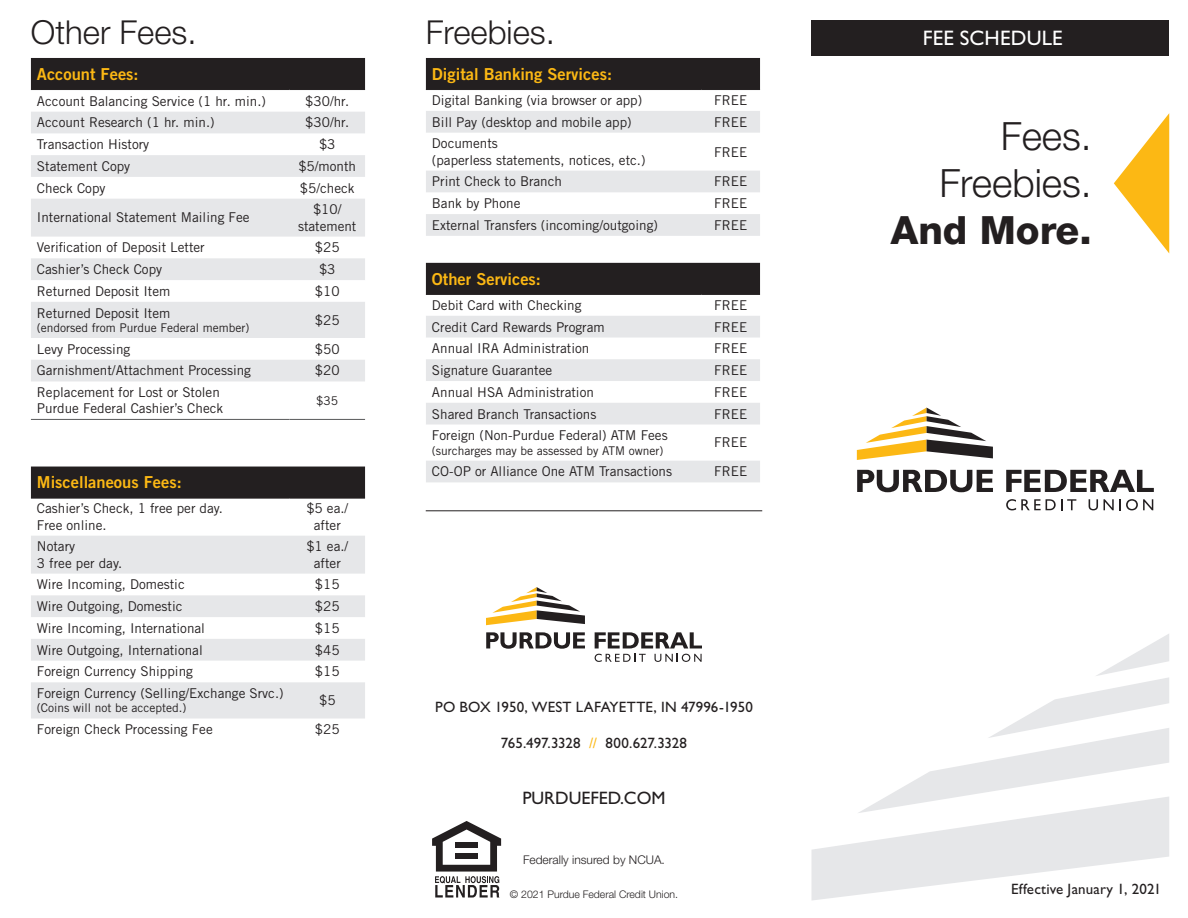
<style>
.page{position:relative;width:1188px;height:918px;background:#fff}
.page>*{position:absolute;margin:0;border:0;box-sizing:border-box;transform-origin:0 0}
.t1{font:300 39px "Helvetica Neue LT Std";color:#231f20}
.t2{font:800 39px "Helvetica Neue LT Std";color:#231f20}
.t3{font:300 33px "Helvetica Neue LT Std";color:#231f20}
.t4{font:21px "Gill Sans Std";letter-spacing:.01em;color:#fff}
.t5{font:18px "Gill Sans Std";color:#231f20}
.t6{font:16.5px "Trade Gothic LT Std Bd 2";color:#fcb814}
.t7{font:15px "Gill Sans Std";letter-spacing:.005em;color:#231f20}
.t8{font:13.5px/16.2px "Trade Gothic LT Std";color:#231f20;text-align:center}
.t9{font:12px "Trade Gothic LT Std";color:#231f20}
.t10{font:300 12px "Helvetica Neue LT Std";color:#231f20}
.t11{font:300 10.5px "Helvetica Neue LT Std";color:#231f20}
.s1{color:#fcb814}
</style>
<div class="page">
<svg style="left:1114px;top:113px;width:55px;height:140px"></svg>
<div style="left:812px;top:20px;width:357px;height:36px;background:#231f20"></div>
<svg style="left:857px;top:408px;width:136px;height:52px"></svg>
<svg style="left:857px;top:470px;width:136px;height:22px"></svg>
<svg style="left:1006px;top:470px;width:148px;height:22px"></svg>
<svg style="left:1006px;top:499px;width:70px;height:11px"></svg>
<svg style="left:1089px;top:499px;width:9px;height:11px"></svg>
<svg style="left:1104px;top:499px;width:49px;height:11px"></svg>
<svg style="left:486px;top:587px;width:99px;height:38px"></svg>
<svg style="left:486px;top:632px;width:99px;height:17px"></svg>
<svg style="left:595px;top:632px;width:107px;height:16px"></svg>
<svg style="left:595px;top:654px;width:51px;height:8px"></svg>
<svg style="left:655px;top:654px;width:47px;height:8px"></svg>
<div style="left:426px;top:58px;width:334px;height:31px;background:#231f20"></div>
<svg style="left:426px;top:111px;width:334px;height:125px"></svg>
<hr style="left:426px;top:89px;width:276px;height:1px;background:#231f20">
<hr style="left:702px;top:89px;width:58px;height:1px;background:#231f20">
<div style="left:426px;top:263px;width:334px;height:31px;background:#231f20"></div>
<svg style="left:426px;top:316px;width:334px;height:166px;fill:#e6e7e9"></svg>
<hr style="left:426px;top:294px;width:276px;height:1px;background:#231f20">
<hr style="left:702px;top:294px;width:58px;height:1px;background:#231f20">
<div style="left:31px;top:58px;width:334px;height:31px;background:#231f20"></div>
<svg style="left:31px;top:112px;width:334px;height:269px;fill:#e6e7e9"></svg>
<hr style="left:31px;top:419px;width:258px;height:1px;background:#57585a">
<hr style="left:289px;top:419px;width:76px;height:1px;background:#57585a">
<hr style="left:31px;top:89px;width:258px;height:1px;background:#231f20">
<hr style="left:289px;top:89px;width:76px;height:1px;background:#231f20">
<div style="left:31px;top:467px;width:334px;height:31px;background:#231f20"></div>
<svg style="left:31px;top:536px;width:334px;height:182px;fill:#e6e7e9"></svg>
<hr style="left:31px;top:498px;width:259px;height:1px;background:#231f20">
<hr style="left:290px;top:498px;width:75px;height:1px;background:#231f20">
<svg style="left:812px;top:634px;width:357px;height:267px"></svg>
<hr style="left:426px;top:510px;width:336px;height:1px;background:#231f20">
<svg style="left:432px;top:821px;width:69px;height:77px"></svg>
<div style="left:455px;top:853px;width:23px;height:5px;background:#231f20"></div>
<div style="left:455px;top:842px;width:23px;height:5px;background:#231f20"></div>
<p class="t3" style="left:31px;top:13px;width:167px">Other Fees.</p>
<p class="t6" style="left:37px;top:64px;width:103px">Account Fees:</p>
<p class="t8" style="left:37px;top:93px;width:231px">Account Balancing Service (1 hr. min.)</p>
<p class="t8" style="left:305px;top:93px;width:45px">$30/hr.</p>
<p class="t8" style="left:37px;top:114px;width:179px">Account Research (1 hr. min.)</p>
<p class="t8" style="left:305px;top:114px;width:45px">$30/hr.</p>
<p class="t8" style="left:37px;top:136px;width:114px">Transaction History</p>
<p class="t8" style="left:319px;top:136px;width:18px">$3</p>
<p class="t8" style="left:37px;top:158px;width:95px">Statement Copy</p>
<p class="t8" style="left:298px;top:158px;width:59px">$5/month</p>
<p class="t8" style="left:37px;top:180px;width:70px">Check Copy</p>
<p class="t8" style="left:300px;top:180px;width:56px">$5/check</p>
<p class="t8" style="left:37px;top:209px;width:214px">International Statement Mailing Fee</p>
<p class="t8" style="left:313px;top:201px;width:30px">$10/</p>
<p class="t8" style="left:298px;top:218px;width:60px">statement</p>
<p class="t8" style="left:37px;top:239px;width:169px">Verification of Deposit Letter</p>
<p class="t8" style="left:315px;top:239px;width:26px">$25</p>
<p class="t8" style="left:37px;top:261px;width:127px">Cashier’s Check Copy</p>
<p class="t8" style="left:319px;top:261px;width:18px">$3</p>
<p class="t8" style="left:37px;top:283px;width:135px">Returned Deposit Item</p>
<p class="t8" style="left:315px;top:283px;width:26px">$10</p>
<p class="t8" style="left:37px;top:305px;width:135px">Returned Deposit Item</p>
<p class="t9" style="left:37px;top:320px;width:214px">(endorsed from Purdue Federal member)</p>
<p class="t8" style="left:315px;top:312px;width:26px">$25</p>
<p class="t8" style="left:37px;top:341px;width:95px">Levy Processing</p>
<p class="t8" style="left:315px;top:341px;width:26px">$50</p>
<p class="t8" style="left:37px;top:362px;width:216px">Garnishment/Attachment Processing</p>
<p class="t8" style="left:315px;top:362px;width:26px">$20</p>
<p class="t8" style="left:37px;top:384px;width:188px;text-align:left">Replacement for Lost or Stolen<br>Purdue Federal Cashier’s Check</p>
<p class="t9" style="left:316px;top:393px;width:23px">$35</p>
<p class="t6" style="left:37px;top:472px;width:146px">Miscellaneous Fees:</p>
<p class="t8" style="left:37px;top:500px;width:188px">Cashier’s Check, 1 free per day.</p>
<p class="t8" style="left:37px;top:517px;width:71px">Free online.</p>
<p class="t8" style="left:37px;top:538px;width:40px">Notary</p>
<p class="t8" style="left:37px;top:555px;width:87px">3 free per day.</p>
<p class="t8" style="left:306px;top:500px;width:43px">$5 ea./ after</p>
<p class="t8" style="left:306px;top:538px;width:43px">$1 ea./ after</p>
<p class="t8" style="left:37px;top:576px;width:149px">Wire Incoming, Domestic</p>
<p class="t8" style="left:315px;top:576px;width:26px">$15</p>
<p class="t8" style="left:37px;top:598px;width:147px">Wire Outgoing, Domestic</p>
<p class="t8" style="left:315px;top:598px;width:26px">$25</p>
<p class="t8" style="left:37px;top:620px;width:170px">Wire Incoming, International</p>
<p class="t8" style="left:315px;top:620px;width:26px">$15</p>
<p class="t8" style="left:37px;top:642px;width:167px">Wire Outgoing, International</p>
<p class="t8" style="left:315px;top:642px;width:26px">$45</p>
<p class="t8" style="left:37px;top:663px;width:158px">Foreign Currency Shipping</p>
<p class="t8" style="left:315px;top:663px;width:26px">$15</p>
<p class="t8" style="left:37px;top:685px;width:248px">Foreign Currency (Selling/Exchange Srvc.)</p>
<p class="t9" style="left:37px;top:701px;width:151px">(Coins will not be accepted.)</p>
<p class="t8" style="left:319px;top:692px;width:18px">$5</p>
<p class="t8" style="left:37px;top:721px;width:177px">Foreign Check Processing Fee</p>
<p class="t8" style="left:315px;top:721px;width:26px">$25</p>
<p class="t3" style="left:426px;top:13px;width:130px">Freebies.</p>
<p class="t6" style="left:432px;top:64px;width:182px">Digital Banking Services:</p>
<p class="t8" style="left:432px;top:92px;width:212px">Digital Banking (via browser or app)</p>
<p class="t8" style="left:714px;top:92px;width:35px">FREE</p>
<p class="t8" style="left:432px;top:114px;width:201px">Bill Pay (desktop and mobile app)</p>
<p class="t8" style="left:714px;top:114px;width:35px">FREE</p>
<p class="t8" style="left:432px;top:135px;width:68px">Documents</p>
<p class="t8" style="left:432px;top:152px;width:215px">(paperless statements, notices, etc.)</p>
<p class="t8" style="left:714px;top:143px;width:35px">FREE</p>
<p class="t8" style="left:432px;top:173px;width:132px">Print Check to Branch</p>
<p class="t8" style="left:714px;top:173px;width:35px">FREE</p>
<p class="t8" style="left:432px;top:195px;width:90px">Bank by Phone</p>
<p class="t8" style="left:714px;top:195px;width:35px">FREE</p>
<p class="t8" style="left:432px;top:217px;width:227px">External Transfers (incoming/outgoing)</p>
<p class="t8" style="left:714px;top:217px;width:35px">FREE</p>
<p class="t6" style="left:432px;top:268px;width:111px">Other Services:</p>
<p class="t8" style="left:432px;top:297px;width:151px">Debit Card with Checking</p>
<p class="t8" style="left:714px;top:297px;width:35px">FREE</p>
<p class="t8" style="left:432px;top:318px;width:174px">Credit Card Rewards Program</p>
<p class="t8" style="left:714px;top:318px;width:35px">FREE</p>
<p class="t8" style="left:432px;top:340px;width:159px">Annual IRA Administration</p>
<p class="t8" style="left:714px;top:340px;width:35px">FREE</p>
<p class="t8" style="left:432px;top:362px;width:122px">Signature Guarantee</p>
<p class="t8" style="left:714px;top:362px;width:35px">FREE</p>
<p class="t8" style="left:432px;top:384px;width:163px">Annual HSA Administration</p>
<p class="t8" style="left:714px;top:384px;width:35px">FREE</p>
<p class="t8" style="left:432px;top:405px;width:166px">Shared Branch Transactions</p>
<p class="t8" style="left:714px;top:405px;width:35px">FREE</p>
<p class="t8" style="left:432px;top:427px;width:237px">Foreign (Non-Purdue Federal) ATM Fees</p>
<p class="t9" style="left:432px;top:443px;width:233px">(surcharges may be assessed by ATM owner)</p>
<p class="t8" style="left:714px;top:434px;width:35px">FREE</p>
<p class="t8" style="left:432px;top:463px;width:242px">CO-OP or Alliance One ATM Transactions</p>
<p class="t8" style="left:714px;top:463px;width:35px">FREE</p>
<p class="t7" style="left:435px;top:699px;width:319px">PO BOX 1950, WEST LAFAYETTE, IN 47996-1950</p>
<p class="t7" style="left:501px;top:735px;width:188px">765.497.3328 <span class="s1">//</span> 800.627.3328</p>
<p class="t5" style="left:522px;top:787px;width:145px">PURDUEFED.COM</p>
<p class="t10" style="left:523px;top:852px;width:143px">Federally insured by NCUA.</p>
<p class="t11" style="left:510px;top:888px;width:170px">© 2021 Purdue Federal Credit Union.</p>
<p class="t4" style="left:923px;top:26px;width:141px">FEE SCHEDULE</p>
<p class="t1" style="left:1001px;top:113px;width:93px">Fees.</p>
<p class="t1" style="left:939px;top:160px;width:154px">Freebies.</p>
<p class="t2" style="left:891px;top:207px;width:202px">And More.</p>
<p class="t7" style="left:1011px;top:881px;width:152px">Effective January 1, 2021</p>
</div>
